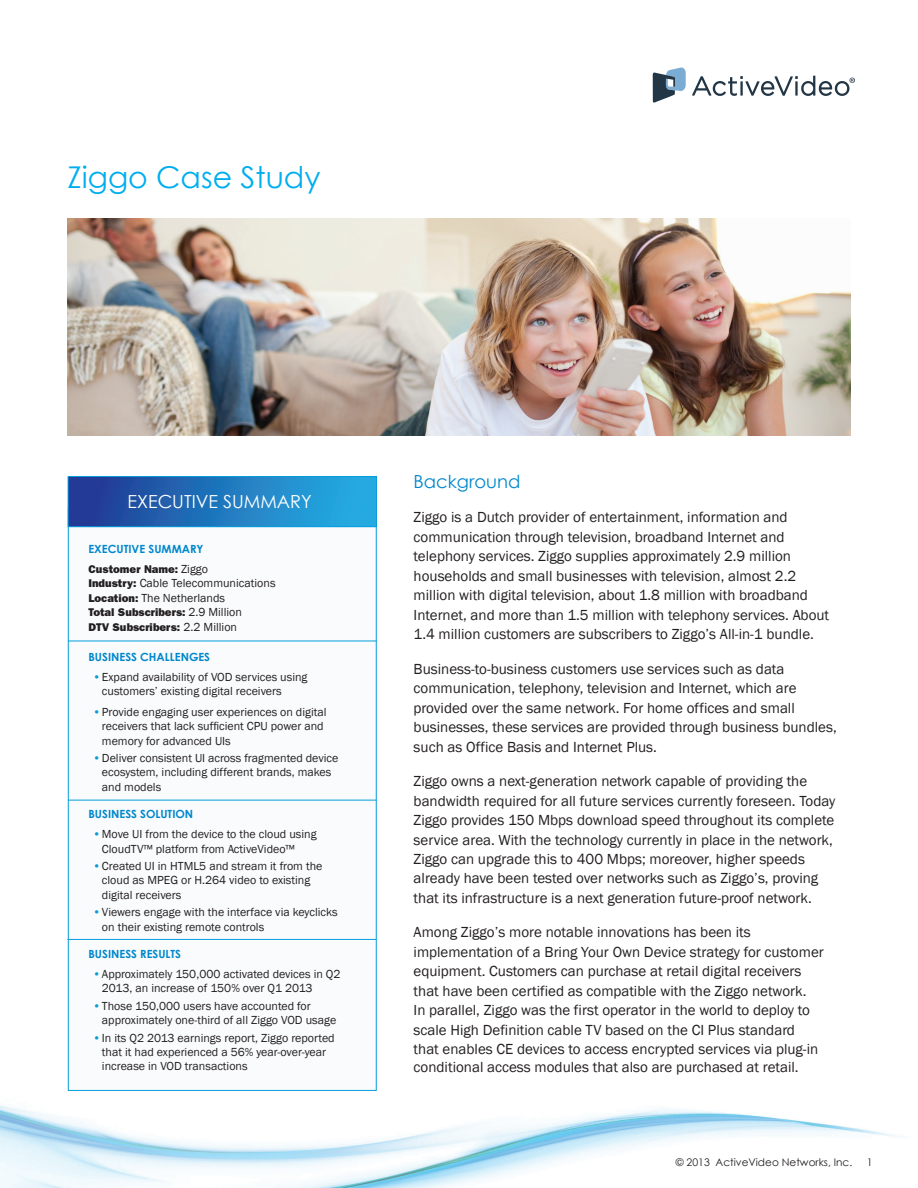
<style>
.page{position:relative;width:918px;height:1188px;background:#fff}
.page>*{position:absolute;margin:0;border:0;box-sizing:border-box;transform-origin:0 0}
.t1{font:30px "Century Gothic";color:#00aeef}
.t2{font:18px "Century Gothic";color:#fff}
.t3{font:18px "Century Gothic";color:#0087cc}
.t4{font:15px/19.5px "Franklin Gothic";color:#231f20}
.t5{font:12px/14.4px "Franklin Gothic";color:#231f20}
.t6{font:11.25px/14.4px "ITC Franklin Gothic Std Hvy";color:#231f20}
.t7{font:700 11.25px "Century Gothic";color:#0087cc}
.t8{font:10.5px "Century Gothic";color:#231f20}
.s1{font-family:"Franklin Gothic";font-size:12px}
.s2{font-family:"ITC Franklin Gothic Std Hvy";font-size:11.25px}
.s3{color:#069ddc}
</style>
<div class="page">
<img style="left:0;top:499px;width:899px;height:689px">
<img style="left:68px;top:219px;width:782px;height:216px">
<div style="left:68px;top:508px;width:309px;height:583px;background:#f9fbfd;border:1px solid #069ddc"></div>
<div style="left:68px;top:477px;width:308px;height:50px;background:linear-gradient(to right,#203691,#24b4e8)"></div>
<div style="left:68px;top:476px;width:309px;height:51px;border:1px solid #069ddc"></div>
<hr style="left:68px;top:641px;width:309px;height:1px;background:#069ddc">
<hr style="left:68px;top:800px;width:309px;height:1px;background:#069ddc">
<hr style="left:68px;top:939px;width:308px;height:1px;background:#069ddc">
<svg style="left:653px;top:68px;width:33px;height:35px"></svg>
<svg style="left:692px;top:76px;width:163px;height:20px"></svg>
<h1 class="t1" style="left:68px;top:156px;width:255px">Ziggo Case Study</h1>
<p class="t2" style="left:127px;top:489px;width:186px">EXECUTIVE SUMMARY</p>
<p class="t7" style="left:88px;top:540px;width:117px">EXECUTIVE SUMMARY</p>
<p class="t6" style="left:88px;top:562px;width:121px">Customer Name: <span class="s1">Ziggo</span></p>
<p class="t5" style="left:88px;top:576px;width:189px"><span class="s2">Industry:</span> Cable Telecommunications<br><span class="s2">Location:</span> The Netherlands</p>
<p class="t6" style="left:88px;top:605px;width:155px">Total Subscribers: <span class="s1">2.9 Million<br></span>DTV Subscribers: <span class="s1">2.2 Million</span></p>
<p class="t7" style="left:88px;top:648px;width:123px">BUSINESS CHALLENGES</p>
<p class="t5" style="left:102px;top:670px;width:207px;text-indent:-9px"><span class="s3">•</span>Expand availability of VOD services using customers’ existing digital receivers</p>
<p class="t5" style="left:102px;top:705px;width:226px;text-indent:-9px"><span class="s3">•</span>Provide engaging user experiences on digital receivers that lack sufficient CPU power and memory for advanced UIs</p>
<p class="t5" style="left:102px;top:751px;width:238px;text-indent:-9px"><span class="s3">•</span>Deliver consistent UI across fragmented device ecosystem, including different brands, makes and models</p>
<p class="t7" style="left:88px;top:805px;width:106px">BUSINESS SOLUTION</p>
<p class="t5" style="left:102px;top:827px;width:216px;text-indent:-9px"><span class="s3">•</span>Move UI from the device to the cloud using<br>CloudTV™ platform from ActiveVideo™</p>
<p class="t5" style="left:102px;top:859px;width:222px;text-indent:-9px"><span class="s3">•</span>Created UI in HTML5 and stream it from the cloud as MPEG or H.264 video to existing digital receivers</p>
<p class="t5" style="left:102px;top:905px;width:237px;text-indent:-9px"><span class="s3">•</span>Viewers engage with the interface via keyclicks on their existing remote controls</p>
<p class="t7" style="left:88px;top:945px;width:94px">BUSINESS RESULTS</p>
<p class="t5" style="left:102px;top:967px;width:240px;text-indent:-9px"><span class="s3">•</span>Approximately 150,000 activated devices in Q2<br>2013, an increase of 150% over Q1 2013</p>
<p class="t5" style="left:102px;top:999px;width:236px;text-indent:-9px"><span class="s3">•</span>Those 150,000 users have accounted for approximately one-third of all Ziggo VOD usage</p>
<p class="t5" style="left:102px;top:1031px;width:234px;text-indent:-9px"><span class="s3">•</span>In its Q2 2013 earnings report, Ziggo reported that it had experienced a 56% year-over-year increase in VOD transactions</p>
<p class="t3" style="left:414px;top:468px;width:108px">Background</p>
<p class="t4" style="left:414px;top:508px;width:417px">Ziggo is a Dutch provider of entertainment, information and communication through television, broadband Internet and telephony services. Ziggo supplies approximately 2.9 million households and small businesses with television, almost 2.2 million with digital television, about 1.8 million with broadband Internet, and more than 1.5 million with telephony services. About 1.4 million customers are subscribers to Ziggo’s All-in-1 bundle.</p>
<p class="t4" style="left:414px;top:659px;width:425px">Business-to-business customers use services such as data communication, telephony, television and Internet, which are provided over the same network. For home offices and small businesses, these services are provided through business bundles, such as Office Basis and Internet Plus.</p>
<p class="t4" style="left:414px;top:772px;width:423px">Ziggo owns a next-generation network capable of providing the bandwidth required for all future services currently foreseen. Today Ziggo provides 150 Mbps download speed throughout its complete service area. With the technology currently in place in the network, Ziggo can upgrade this to 400 Mbps; moreover, higher speeds already have been tested over networks such as Ziggo’s, proving that its infrastructure is a next generation future-proof network.</p>
<p class="t4" style="left:414px;top:923px;width:412px">Among Ziggo’s more notable innovations has been its implementation of a Bring Your Own Device strategy for customer equipment. Customers can purchase at retail digital receivers that have been certified as compatible with the Ziggo network.<br>In parallel, Ziggo was the first operator in the world to deploy to scale High Definition cable TV based on the CI Plus standard that enables CE devices to access encrypted services via plug-in</p>
<p class="t4" style="left:414px;top:1058px;width:387px">conditional access modules that also are purchased at retail.</p>
<p class="t8" style="left:676px;top:1155px;width:178px">© 2013 ActiveVideo Networks, Inc.</p>
<p class="t8" style="left:867px;top:1155px;width:7px">1</p>
</div>
